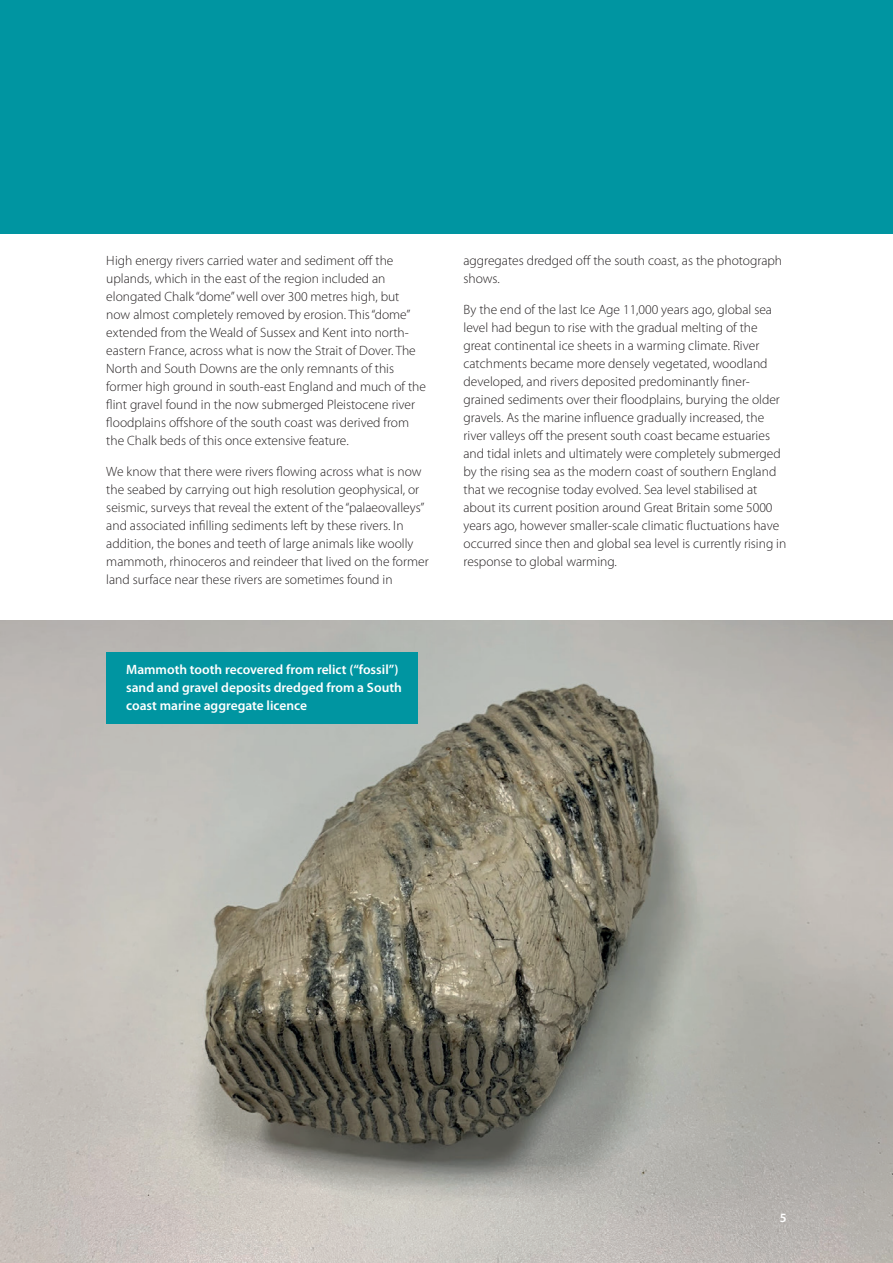
<style>
.page{position:relative;width:893px;height:1263px;background:#fff}
.page>*{position:absolute;margin:0;border:0;box-sizing:border-box;transform-origin:0 0}
.t1{font:300 13.5px/18px "Myriad Pro";color:#231f20}
.t2{font:600 13.5px/18px "Myriad Pro";color:#fff}
.t3{font:600 12.75px "Myriad Pro";color:#fff}
</style>
<div class="page">
<div style="left:0;top:0;width:893px;height:234px;background:#0095a1"></div>
<img style="left:0;top:621px;width:893px;height:642px">
<div style="left:106px;top:653px;width:312px;height:71px;background:#0095a1"></div>
<p class="t1" style="left:106px;top:252px;width:321px">High energy rivers carried water and sediment off the uplands, which in the east of the region included an elongated Chalk “dome” well over 300 metres high, but now almost completely removed by erosion. This “dome” extended from the Weald of Sussex and Kent into north&shy;eastern France, across what is now the Strait of Dover. The North and South Downs are the only remnants of this former high ground in south-east England and much of the flint gravel found in the now submerged Pleistocene river floodplains offshore of the south coast was derived from the Chalk beds of this once extensive feature.</p>
<p class="t1" style="left:106px;top:463px;width:324px">We know that there were rivers flowing across what is now the seabed by carrying out high resolution geophysical, or seismic, surveys that reveal the extent of the “palaeovalleys” and associated infilling sediments left by these rivers. In addition, the bones and teeth of large animals like woolly mammoth, rhinoceros and reindeer that lived on the former land surface near these rivers are sometimes found in</p>
<p class="t2" style="left:126px;top:660px;width:277px">Mammoth tooth recovered from relict (“fossil”) sand and gravel deposits dredged from a South coast marine aggregate licence</p>
<p class="t1" style="left:463px;top:252px;width:320px">aggregates dredged off the south coast, as the photograph shows.</p>
<p class="t1" style="left:463px;top:301px;width:324px">By the end of the last Ice Age 11,000 years ago, global sea level had begun to rise with the gradual melting of the great continental ice sheets in a warming climate. River catchments became more densely vegetated, woodland developed, and rivers deposited predominantly finer&shy;grained sediments over their floodplains, burying the older gravels. As the marine influence gradually increased, the river valleys off the present south coast became estuaries and tidal inlets and ultimately were completely submerged by the rising sea as the modern coast of southern England that we recognise today evolved. Sea level stabilised at about its current position around Great Britain some 5000 years ago, however smaller-scale climatic fluctuations have occurred since then and global sea level is currently rising in response to global warming.</p>
<p class="t3" style="left:780px;top:1209px;width:8px">5</p>
</div>
